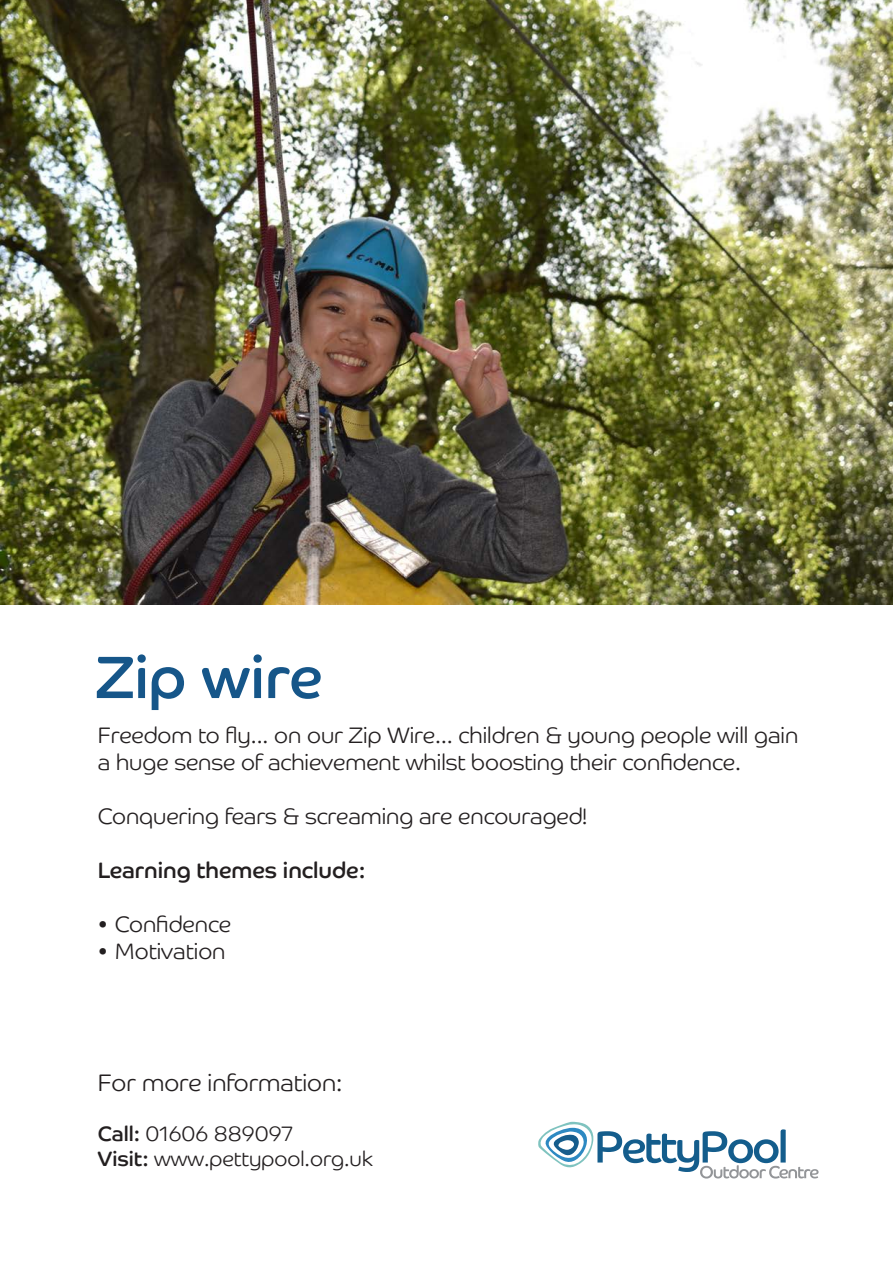
<style>
.page{position:relative;width:893px;height:1263px;background:#fff}
.page>*{position:absolute;margin:0;border:0;box-sizing:border-box;transform-origin:0 0}
.t1{font:60px "Co Headline";color:#165689}
.t2{font:300 24px "Co Headline";color:#231f20}
.t3{font:300 22.5px/27px "Co Headline";color:#231f20}
.t4{font:22.5px "Co Headline";color:#231f20}
.t5{font:300 21px "Co Headline";color:#231f20}
.s1{font-weight:400}
</style>
<div class="page">
<img style="left:0;top:0;width:893px;height:604px">
<svg style="left:538px;top:1122px;width:281px;height:56px"></svg>
<p class="t1" style="left:96px;top:641px;width:228px">Zip wire</p>
<p class="t3" style="left:98px;top:721px;width:702px">Freedom to fly... on our Zip Wire… children &amp; young people will gain a huge sense of achievement whilst boosting their confidence.</p>
<p class="t3" style="left:98px;top:802px;width:491px">Conquering fears &amp; screaming are encouraged!</p>
<p class="t4" style="left:98px;top:856px;width:269px">Learning themes include:</p>
<p class="t3" style="left:98px;top:910px;width:135px">• Confidence</p>
<p class="t3" style="left:98px;top:937px;width:129px">• Motivation</p>
<p class="t2" style="left:98px;top:1068px;width:246px">For more information:</p>
<p class="t5" style="left:98px;top:1121px;width:196px"><span class="s1">Call:</span> 01606 889097</p>
<p class="t5" style="left:98px;top:1147px;width:276px"><span class="s1">Visit:</span> www.pettypool.org.uk</p>
</div>
